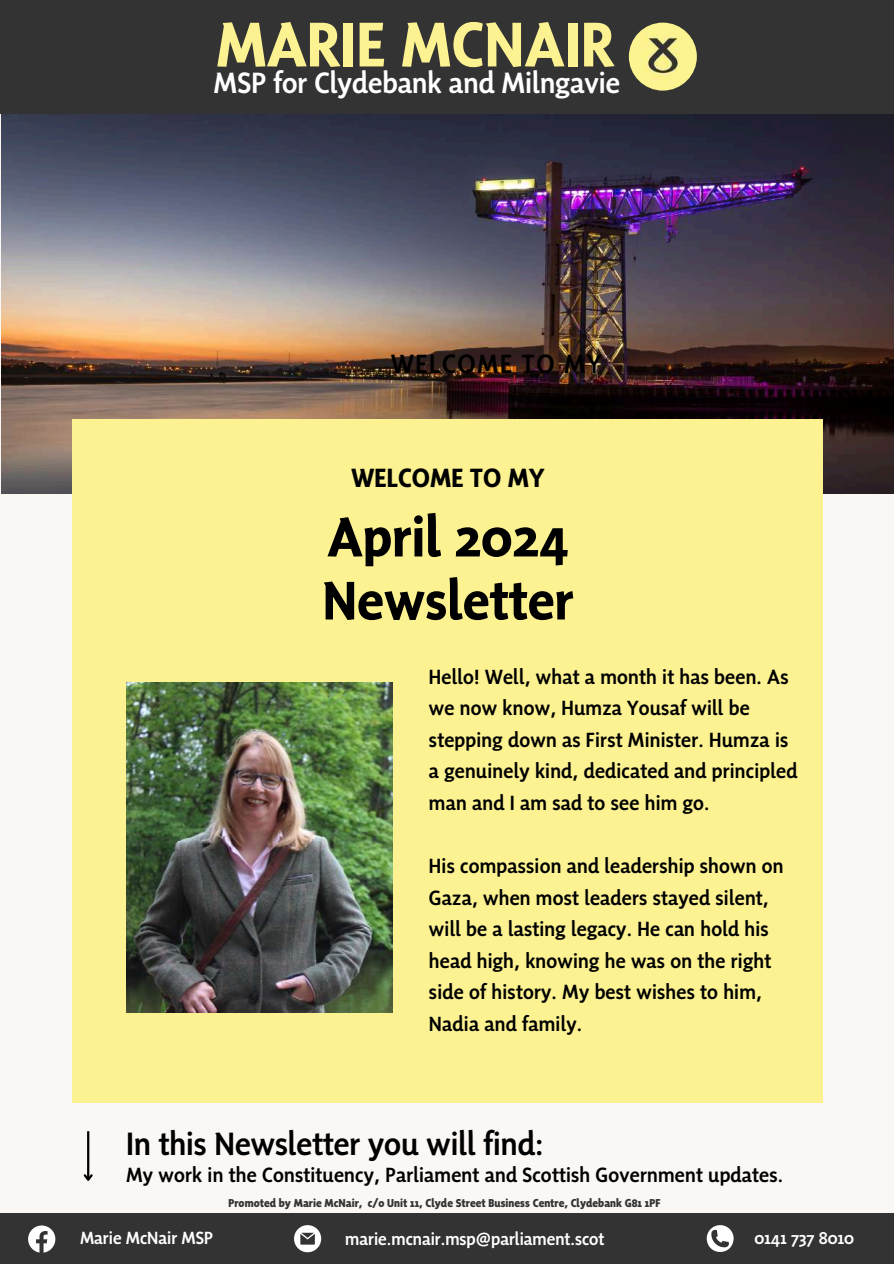
<style>
.page{position:relative;width:894px;height:1264px;background:#fff}
.page>*{position:absolute;margin:0;border:0;box-sizing:border-box;transform-origin:0 0}
.t1{font:700 64.5px "Sensibility";color:#fcf291}
.t2{font:700 57px "Sensibility";color:#000}
.t3{font:700 55.5px "Sensibility";color:#000}
.t4{font:500 33px "Sensibility";color:#000}
.t5{font:500 30px "Sensibility";color:#fff}
.t6{font:500 27px "Sensibility";letter-spacing:.055em;color:#000}
.t7{font:700 27px "Sensibility";color:#000}
.t8{font:500 21px/31.5px "Sensibility";letter-spacing:.01em;color:#000}
.t9{font:500 18px "Sensibility";color:#fff}
.t10{font:800 11.7px "Sensibility";color:#333}
</style>
<div class="page">
<div style="left:0;top:0;width:893px;height:1263px;background:#faf7f5"></div>
<img style="left:1px;top:113px;width:892px;height:380px">
<div style="left:72px;top:419px;width:750px;height:683px;background:#fcf291"></div>
<hr style="left:87px;top:1131px;width:2px;height:48px;background:#000">
<svg style="left:83px;top:1172px;width:10px;height:9px"></svg>
<div style="left:0;top:0;width:893px;height:113px;background:#333"></div>
<img style="left:628px;top:23px;width:68px;height:68px;border-radius:50%">
<img style="left:126px;top:682px;width:267px;height:330px">
<div style="left:0;top:1212px;width:893px;height:51px;background:#333"></div>
<svg style="left:706px;top:1225px;width:27px;height:27px"></svg>
<svg style="left:294px;top:1225px;width:27px;height:27px"></svg>
<svg style="left:28px;top:1225px;width:28px;height:27px"></svg>
<h1 class="t1" style="left:216px;top:1px;width:399px">MARIE MCNAIR</h1>
<h3 class="t5" style="left:213px;top:63px;width:408px">MSP for Clydebank and Milngavie</h3>
<p class="t6" style="left:391px;top:345px;width:212px">WELCOME TO MY</p>
<p class="t7" style="left:351px;top:459px;width:194px">WELCOME TO MY</p>
<h2 class="t2" style="left:327px;top:498px;width:243px">April 2024</h2>
<h3 class="t3" style="left:322px;top:563px;width:252px">Newsletter</h3>
<p class="t8" style="left:429px;top:660px;width:370px">Hello! Well, what a month it has been. As we now know, Humza Yousaf will be stepping down as First Minister. Humza is a genuinely kind, dedicated and principled man and I am sad to see him go.</p>
<p class="t8" style="left:429px;top:849px;width:356px">His compassion and leadership shown on Gaza, when most leaders stayed silent, will be a lasting legacy. He can hold his head high, knowing he was on the right side of history. My best wishes to him, Nadia and family.</p>
<h3 class="t4" style="left:126px;top:1121px;width:419px">In this Newsletter you will find:</h3>
<p class="t10" style="left:228px;top:1194px;width:433px">Promoted by Marie McNair, c/o Unit 11, Clyde Street Business Centre, Clydebank G81 1PF</p>
<p class="t8" style="left:126px;top:1158px;width:658px">My work in the Constituency, Parliament and Scottish Government updates.</p>
<p class="t9" style="left:80px;top:1225px;width:134px">Marie McNair MSP</p>
<p class="t9" style="left:345px;top:1226px;width:260px">marie.mcnair.msp@parliament.scot</p>
<p class="t9" style="left:754px;top:1225px;width:101px">0141 737 8010</p>
</div>
